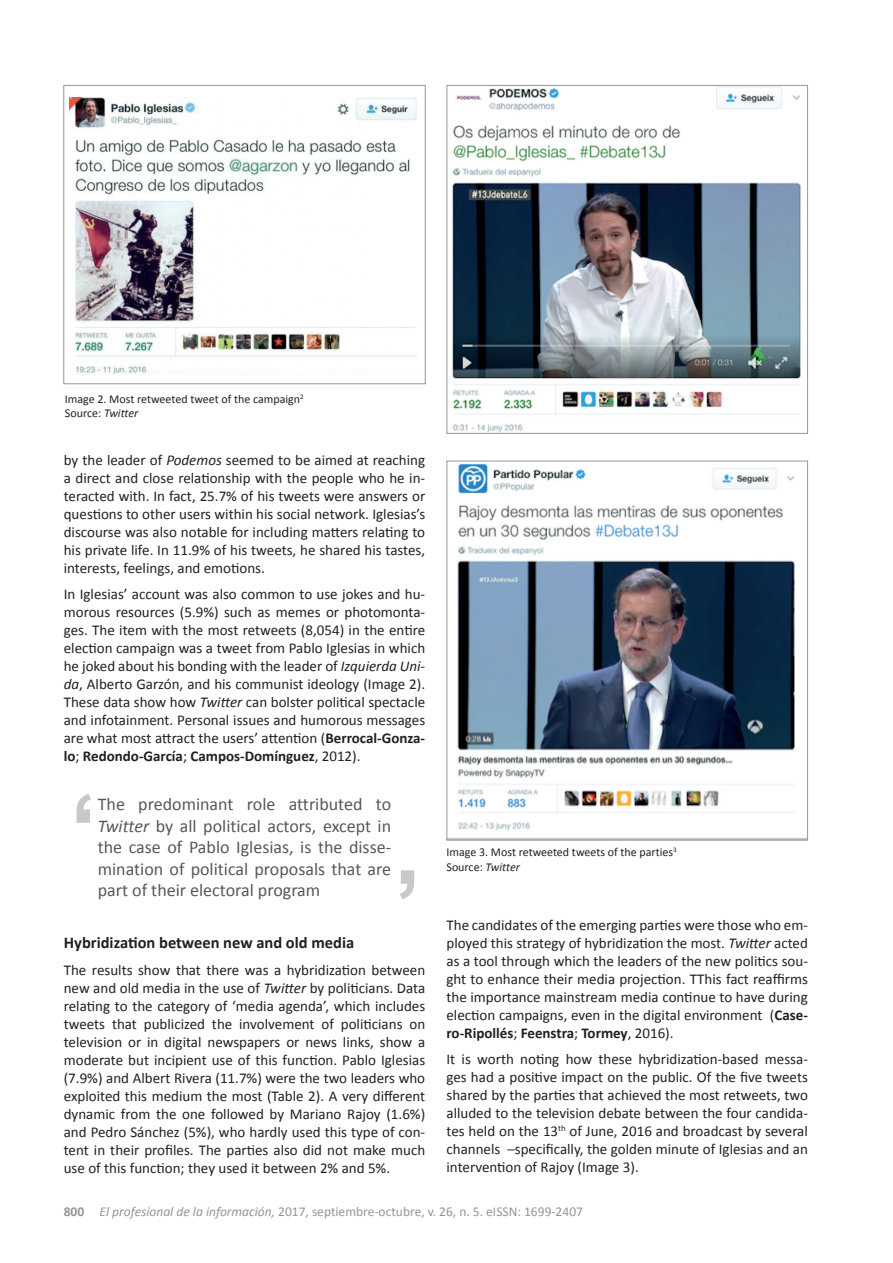
<style>
.page{position:relative;width:893px;height:1263px;background:#fff}
.page>*{position:absolute;margin:0;border:0;box-sizing:border-box;transform-origin:0 0}
.t1{font:18px/21.6px "Calibri";color:#57585a;text-align:justify}
.t2{font:700 16.5px "Calibri";color:#231f20}
.t3{font:15px/18px "Calibri";color:#231f20;text-align:justify}
.t4{font:13.5px "Calibri";color:#939598}
.t5{font:12px/14.4px "Calibri";color:#231f20}
.s1{font-style:italic}
.s2{font-weight:700}
.s3{color:#4b4e50}
</style>
<div class="page">
<img style="left:69px;top:97px;width:348px;height:277px">
<div style="left:63px;top:85px;width:363px;height:299px;border:1px solid #95979a"></div>
<img style="left:452px;top:87px;width:349px;height:345px">
<div style="left:446px;top:85px;width:362px;height:349px;border:1px solid #95979a"></div>
<img style="left:457px;top:463px;width:338px;height:368px">
<div style="left:446px;top:461px;width:362px;height:379px;border:1px solid #95979a"></div>
<svg style="left:400px;top:870px;width:14px;height:29px"></svg>
<svg style="left:77px;top:794px;width:14px;height:29px"></svg>
<p class="t5" style="left:65px;top:392px;width:240px">Image 2. Most retweeted tweet of the campaign<sup>2<br></sup>Source: <span class="s1">Twitter</span></p>
<p class="t3" style="left:64px;top:451px;width:363px">by the leader of <span class="s1">Podemos</span> seemed to be aimed at reaching a direct and close relationship with the people who he in&shy;teracted with. In fact, 25.7% of his tweets were answers or questions to other users within his social network. Iglesias’s discourse was also notable for including matters relating to his private life. In 11.9% of his tweets, he shared his tastes, interests, feelings, and emotions.</p>
<p class="t3" style="left:64px;top:585px;width:363px">In Iglesias’ account was also common to use jokes and hu&shy;morous resources (5.9%) such as memes or photomonta&shy;ges. The item with the most retweets (8,054) in the entire election campaign was a tweet from Pablo Iglesias in which he joked about his bonding with the leader of <span class="s1">Izquierda Uni&shy;da</span>, Alberto Garzón, and his communist ideology (Image 2).<br>These data show how <span class="s1">Twitter</span> can bolster political spectacle and infotainment. Personal issues and humorous messages are what most attract the users’ attention (<span class="s2">Berrocal-Gonza&shy;lo</span>; <span class="s2">Redondo-García</span>; <span class="s2">Campos-Domínguez</span>, 2012).</p>
<p class="t1" style="left:98px;top:793px;width:295px">The predominant role attributed to <span class="s1">Twitter</span> by all political actors, except in the case of Pablo Iglesias, is the disse&shy;mination of political proposals that are part of their electoral program</p>
<p class="t2" style="left:64px;top:932px;width:292px">Hybridization between new and old media</p>
<p class="t3" style="left:64px;top:961px;width:363px">The results show that there was a hybridization between new and old media in the use of <span class="s1">Twitter</span> by politicians. Data relating to the category of ‘media agenda’, which includes tweets that publicized the involvement of politicians on television or in digital newspapers or news links, show a moderate but incipient use of this function. Pablo Iglesias (7.9%) and Albert Rivera (11.7%) were the two leaders who exploited this medium the most (Table 2). A very different dynamic from the one followed by Mariano Rajoy (1.6%) and Pedro Sánchez (5%), who hardly used this type of con&shy;tent in their profiles. The parties also did not make much use of this function; they used it between 2% and 5%.</p>
<p class="t5" style="left:446px;top:845px;width:232px">Image 3. Most retweeted tweets of the parties<sup>3<br></sup>Source: <span class="s1">Twitter</span></p>
<p class="t3" style="left:446px;top:916px;width:363px">The candidates of the emerging parties were those who em&shy;ployed this strategy of hybridization the most. <span class="s1">Twitter</span> acted as a tool through which the leaders of the new politics sou&shy;ght to enhance their media projection. TThis fact reaffirms the importance mainstream media continue to have during election campaigns, even in the digital environment (<span class="s2">Case&shy;ro-Ripollés</span>; <span class="s2">Feenstra</span>; <span class="s2">Tormey</span>, 2016).</p>
<p class="t3" style="left:446px;top:1050px;width:363px">It is worth noting how these hybridization-based messa&shy;ges had a positive impact on the public. Of the five tweets shared by the parties that achieved the most retweets, two alluded to the television debate between the four candida&shy;tes held on the 13<sup>th</sup> of June, 2016 and broadcast by several channels <span class="s3">–</span>specifically, the golden minute of Iglesias and an intervention of Rajoy (Image 3).</p>
<p class="t4" style="left:64px;top:1203px;width:521px"><span class="s2">800</span> <span class="s1">El profesional de la información,</span> 2017, septiembre-octubre, v. 26, n. 5. eISSN: 1699-2407</p>
</div>
